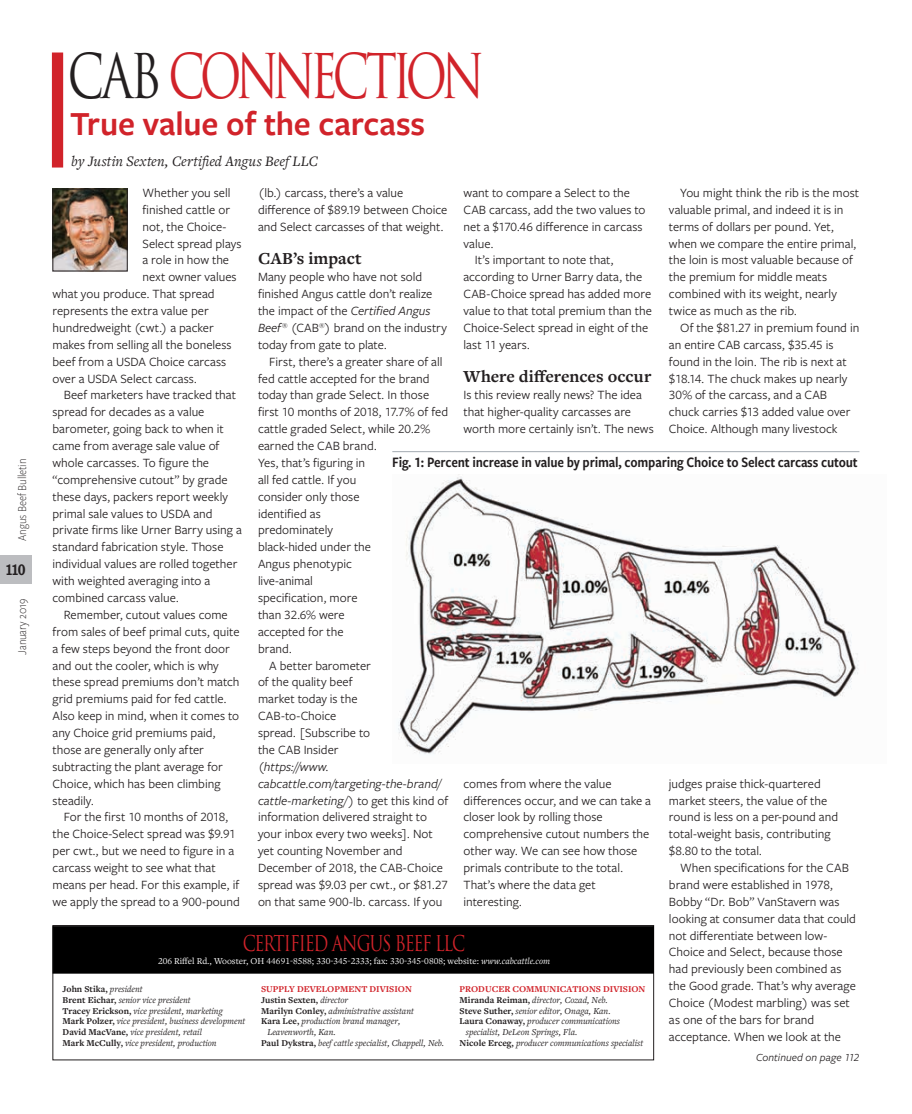
<style>
.page{position:relative;width:912px;height:1114px;background:#fff}
.page>*{position:absolute;margin:0;border:0;box-sizing:border-box;transform-origin:0 0}
.Column_Title{font:60px "Trajan Pro 3";letter-spacing:-.125em;color:#d1232a;scale:.76 1}
.column_headline{font:600 35px "Freight Sans Pro";letter-spacing:-.005em;color:#d1232a}
.column_title{font:21.25px "Trajan Pro 3";letter-spacing:-.07em;color:#d1232a;scale:.77 1}
.column_subhead{font:700 17.5px "Freight Text Pro";color:#231f20}
.t1{font:800 16.25px "Sutro";color:#231f20;scale:.85 1}
.table_headline{font:15px "Freight Sans Cnd Pro Semi";letter-spacing:-.01em;color:#231f20}
.Col_byline{font:italic 15px "Freight Text Pro";letter-spacing:.01em;color:#231f20}
.column_body{font:13.12px/16.9px "Freight Sans Pro";color:#231f20}
.col_body_-_no_indent{font:13.12px/16.9px "Freight Sans Pro";color:#231f20}
.t2{font:300 12.5px "Freight Sans Cnd Pro";letter-spacing:-.01em;color:#231f20}
.Jump_To_caption{font:italic 11.25px "Freight Sans Pro";letter-spacing:.005em;color:#231f20}
.t3{font:italic 9.38px/10.6px "Freight Text Pro";color:#231f20}
.t4{font:9.38px "Freight Text Pro";color:#fff}
.t5{font:700 9.38px "Freight Text Pro";color:#d1232a}
.t6{font:700 9.38px "Freight Text Pro";color:#231f20}
.s1{color:#231f20}
.s2{font-style:italic}
.s3{font-weight:400;font-style:italic}
.s4{font-weight:700;font-style:normal}
</style>
<div class="page">
<div style="left:52px;top:52px;width:11px;height:116px;background:#d1232a"></div>
<div style="left:52px;top:925px;width:601px;height:135px;border:1px solid #231f20"></div>
<div style="left:52px;top:926px;width:601px;height:47px;background:#000;border:1px solid #000"></div>
<img style="left:398px;top:477px;width:461px;height:277px">
<hr style="left:392px;top:451px;width:467px;height:1px;background:#a3aab1">
<img style="left:54px;top:191px;width:71px;height:78px">
<div style="left:52px;top:189px;width:75px;height:82px;border:1px solid #231f20"></div>
<div style="left:0;top:556px;width:32px;height:28px;background:#bcbdc0"></div>
<p class="t2" style="left:14px;top:541px;width:84px;rotate:-90deg">Angus Beef Bulletin</p>
<p class="t1" style="left:6px;top:560px;width:24px">110</p>
<p class="t2" style="left:14px;top:654px;width:57px;rotate:-90deg">January 2019</p>
<p class="Column_Title" style="left:68px;top:36px;width:550px"><span class="s1">CAB</span> CONNECTION</p>
<p class="column_headline" style="left:70px;top:100px;width:356px">True value of the carcass</p>
<p class="Col_byline" style="left:71px;top:151px;width:248px">by Justin Sexten, Certified Angus Beef LLC</p>
<p class="col_body_-_no_indent" style="left:142px;top:184px;width:89px">Whether you sell</p>
<p class="col_body_-_no_indent" style="left:142px;top:201px;width:89px">finished cattle or</p>
<p class="col_body_-_no_indent" style="left:142px;top:217px;width:85px">not, the Choice-</p>
<p class="col_body_-_no_indent" style="left:142px;top:234px;width:100px">Select spread plays</p>
<p class="col_body_-_no_indent" style="left:142px;top:251px;width:88px">a role in how the</p>
<p class="col_body_-_no_indent" style="left:142px;top:268px;width:95px">next owner values</p>
<p class="col_body_-_no_indent" style="left:52px;top:285px;width:163px">what you produce. That spread</p>
<p class="col_body_-_no_indent" style="left:52px;top:302px;width:158px">represents the extra value per</p>
<p class="col_body_-_no_indent" style="left:52px;top:319px;width:163px">hundredweight (cwt.) a packer</p>
<p class="col_body_-_no_indent" style="left:52px;top:336px;width:180px">makes from selling all the boneless</p>
<p class="col_body_-_no_indent" style="left:52px;top:352px;width:175px">beef from a USDA Choice carcass</p>
<p class="col_body_-_no_indent" style="left:52px;top:369px;width:146px">over a USDA Select carcass.</p>
<p class="column_body" style="left:52px;top:386px;width:191px;text-indent:11px">Beef marketers have tracked that spread for decades as a value barometer, going back to when it came from average sale value of whole carcasses. To figure the “comprehensive cutout” by grade these days, packers report weekly primal sale values to USDA and private firms like Urner Barry using a standard fabrication style. Those individual values are rolled together with weighted averaging into a combined carcass value.</p>
<p class="column_body" style="left:52px;top:606px;width:188px;text-indent:11px">Remember, cutout values come from sales of beef primal cuts, quite a few steps beyond the front door and out the cooler, which is why these spread premiums don’t match grid premiums paid for fed cattle.<br>Also keep in mind, when it comes to any Choice grid premiums paid, those are generally only after subtracting the plant average for<br>Choice, which has been climbing steadily.</p>
<p class="column_body" style="left:52px;top:808px;width:189px;text-indent:11px">For the first 10 months of 2018, the Choice-Select spread was $9.91 per cwt., but we need to figure in a carcass weight to see what that means per head. For this example, if we apply the spread to a 900-pound</p>
<p class="column_body" style="left:258px;top:184px;width:191px">(lb.) carcass, there’s a value difference of $89.19 between Choice and Select carcasses of that weight.</p>
<p class="column_subhead" style="left:258px;top:246px;width:105px">CAB’s impact</p>
<p class="col_body_-_no_indent" style="left:258px;top:268px;width:190px">Many people who have not sold finished Angus cattle don’t realize the impact of the <span class="s2">Certified Angus<br>Beef</span> <sup>®</sup> (CAB<sup>®</sup>) brand on the industry today from gate to plate.</p>
<p class="column_body" style="left:258px;top:352px;width:191px;text-indent:11px">First, there’s a greater share of all fed cattle accepted for the brand today than grade Select. In those first 10 months of 2018, 17.7% of fed cattle graded Select, while 20.2% earned the CAB brand.<br>Yes, that’s figuring in<br>all fed cattle. If you<br>consider only those<br>identified as<br>predominately<br>black-hided under the<br>Angus phenotypic<br>live-animal<br>specification, more<br>than 32.6% were<br>accepted for the<br>brand.</p>
<p class="column_body" style="left:258px;top:656px;width:192px;text-indent:11px">A better barometer<br>of the quality beef<br>market today is the<br>CAB-to-Choice<br>spread. [Subscribe to<br>the CAB Insider<br>(<span class="s2">https://www. cabcattle.com/targeting-the-brand/ cattle-marketing/</span>) to get this kind of information delivered straight to your inbox every two weeks]. Not yet counting November and<br>December of 2018, the CAB-Choice spread was $9.03 per cwt., or $81.27 on that same 900-lb. carcass. If you</p>
<p class="column_body" style="left:463px;top:184px;width:183px">want to compare a Select to the<br>CAB carcass, add the two values to net a $170.46 difference in carcass value.</p>
<p class="column_body" style="left:463px;top:251px;width:190px;text-indent:11px">It’s important to note that, according to Urner Barry data, the<br>CAB-Choice spread has added more value to that total premium than the<br>Choice-Select spread in eight of the last 11 years.</p>
<p class="column_subhead" style="left:463px;top:365px;width:189px">Where differences occur</p>
<p class="col_body_-_no_indent" style="left:463px;top:386px;width:192px">Is this review really news? The idea that higher-quality carcasses are worth more certainly isn’t. The news</p>
<p class="column_body" style="left:668px;top:184px;width:192px;text-indent:11px">You might think the rib is the most valuable primal, and indeed it is in terms of dollars per pound. Yet, when we compare the entire primal, the loin is most valuable because of the premium for middle meats combined with its weight, nearly twice as much as the rib.</p>
<p class="column_body" style="left:668px;top:319px;width:192px;text-indent:11px">Of the $81.27 in premium found in an entire CAB carcass, $35.45 is found in the loin. The rib is next at $18.14. The chuck makes up nearly<br>30% of the carcass, and a CAB chuck carries $13 added value over<br>Choice. Although many livestock</p>
<p class="table_headline" style="left:392px;top:452px;width:467px">Fig. 1: Percent increase in value by primal, comparing Choice to Select carcass cutout</p>
<p class="col_body_-_no_indent" style="left:463px;top:774px;width:189px">comes from where the value differences occur, and we can take a closer look by rolling those comprehensive cutout numbers the other way. We can see how those primals contribute to the total.<br>That’s where the data get interesting.</p>
<p class="column_body" style="left:668px;top:774px;width:171px">judges praise thick-quartered market steers, the value of the round is less on a per-pound and total-weight basis, contributing $8.80 to the total.</p>
<p class="column_body" style="left:668px;top:859px;width:188px;text-indent:11px">When specifications for the CAB brand were established in 1978,<br>Bobby “Dr. Bob” VanStavern was looking at consumer data that could not differentiate between low-<br>Choice and Select, because those had previously been combined as the Good grade. That’s why average<br>Choice (Modest marbling) was set as one of the bars for brand acceptance. When we look at the</p>
<p class="column_title" style="left:243px;top:929px;width:290px">CERTIFIED ANGUS BEEF LLC</p>
<p class="t4" style="left:158px;top:955px;width:393px">206 Riffel Rd., Wooster, OH 44691-8588; 330-345-2333; fax: 330-345-0808; website: <span class="s2">www.cabcattle.com</span></p>
<p class="t6" style="left:63px;top:983px;width:81px">John Stika, <span class="s3">president</span></p>
<p class="t3" style="left:63px;top:994px;width:129px"><span class="s4">Brent Eichar,</span> senior vice president</p>
<p class="t3" style="left:63px;top:1005px;width:162px"><span class="s4">Tracey Erickson,</span> vice president, marketing</p>
<p class="t3" style="left:63px;top:1015px;width:184px"><span class="s4">Mark Polzer,</span> vice president, business development</p>
<p class="t3" style="left:63px;top:1026px;width:141px"><span class="s4">David MacVane,</span> vice president, retail</p>
<p class="t3" style="left:63px;top:1037px;width:155px"><span class="s4">Mark McCully,</span> vice president, production</p>
<p class="t5" style="left:459px;top:983px;width:187px">PRODUCER COMMUNICATIONS DIVISION</p>
<p class="t3" style="left:459px;top:994px;width:150px"><span class="s4">Miranda Reiman,</span> director, Cozad, Neb.</p>
<p class="t3" style="left:459px;top:1005px;width:153px"><span class="s4">Steve Suther,</span> senior editor, Onaga, Kan.</p>
<p class="t3" style="left:465px;top:1015px;width:156px;text-indent:-6px"><span class="s4">Laura Conaway,</span> producer communications specialist, DeLeon Springs, Fla.</p>
<p class="t3" style="left:459px;top:1037px;width:185px"><span class="s4">Nicole Erceg,</span> producer communications specialist</p>
<p class="t5" style="left:261px;top:983px;width:152px">SUPPLY DEVELOPMENT DIVISION</p>
<p class="t6" style="left:261px;top:994px;width:89px">Justin Sexten, <span class="s3">director</span></p>
<p class="t3" style="left:261px;top:1005px;width:154px"><span class="s4">Marilyn Conley,</span> administrative assistant</p>
<p class="t3" style="left:267px;top:1015px;width:135px;text-indent:-6px"><span class="s4">Kara Lee,</span> production brand manager,<br>Leavenworth, Kan.</p>
<p class="t3" style="left:261px;top:1037px;width:185px"><span class="s4">Paul Dykstra,</span> beef cattle specialist, Chappell, Neb.</p>
<p class="Jump_To_caption" style="left:755px;top:1050px;width:105px">Continued on page 112</p>
</div>
